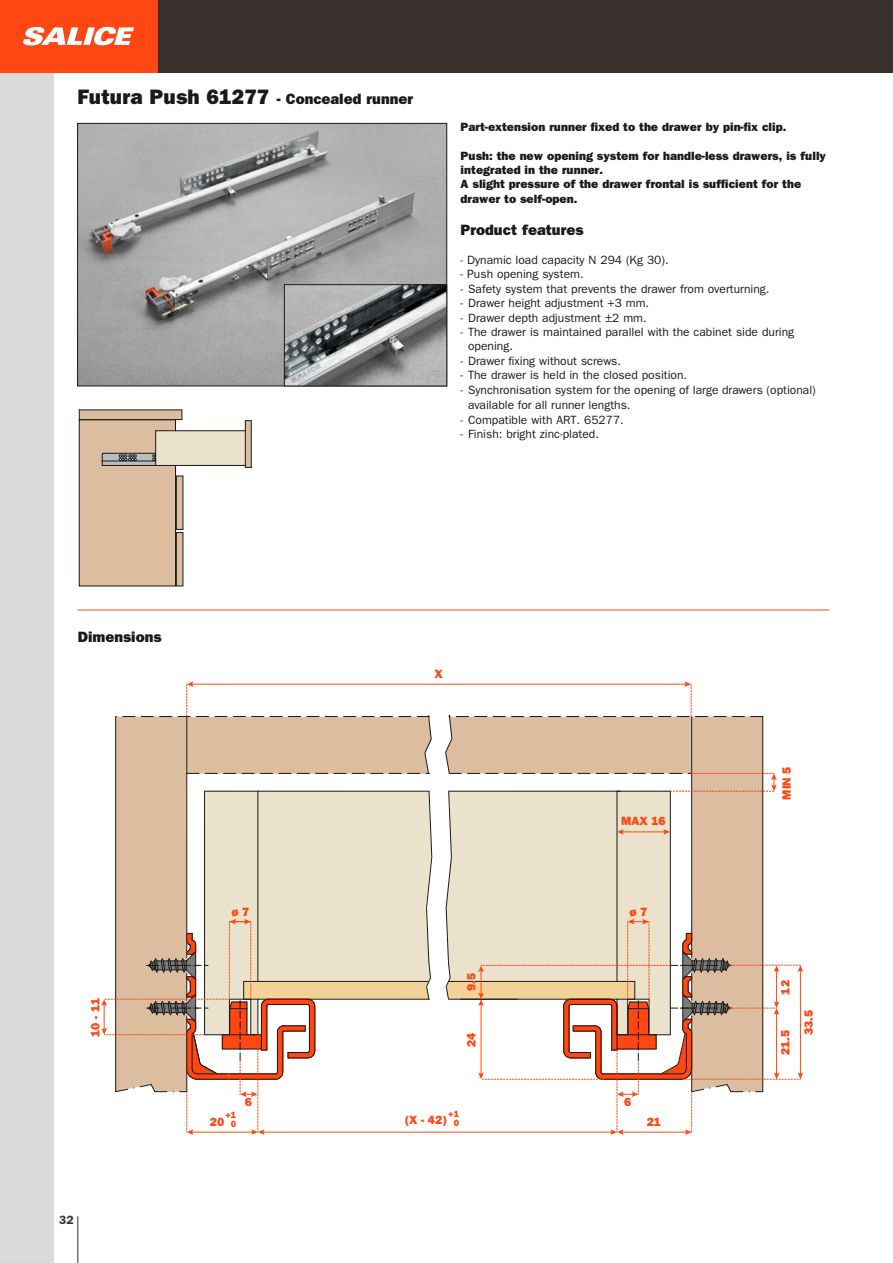
<style>
.page{position:relative;width:893px;height:1263px;background:#fff}
.page>*{position:absolute;margin:0;border:0;box-sizing:border-box;transform-origin:0 0}
.t1{font:15px "ITC Franklin Gothic Std Hvy";color:#1a1a18}
.t2{font:12px/14.4px "ITC Franklin Gothic Std";color:#1a1a18}
.t3{font:12px/14.4px "ITC Franklin Gothic Std Hvy";color:#1a1a18}
.t4{font:12px/23.1px "ITC Franklin Gothic Std Hvy";color:#ff4713}
.t5{font:600 12px "ITC Franklin Gothic Std";color:#392f2d}
.t6{font:9px/9px "ITC Franklin Gothic Std Hvy";color:#ff4713;text-align:right}
.s1{font-size:21px}
</style>
<div class="page">
<div style="left:0;top:0;width:54px;height:1263px;background:#dadada"></div>
<div style="left:0;top:0;width:893px;height:72px;background:#392f2d"></div>
<div style="left:0;top:0;width:157px;height:72px;background:#ff4713"></div>
<svg style="left:23px;top:27px;width:111px;height:18px"></svg>
<hr style="left:191px;top:684px;width:496px;height:1px;background:#ff4713">
<hr style="left:262px;top:1132px;width:350px;height:1px;background:#ff4713">
<svg style="left:445px;top:681px;width:358px;height:454px"></svg>
<svg style="left:101px;top:681px;width:332px;height:454px"></svg>
<hr style="left:78px;top:610px;width:751px;height:1px;background:#ff4713">
<img style="left:79px;top:125px;width:366px;height:259px">
<div style="left:77px;top:123px;width:370px;height:263px;border:1px solid #1a1a18"></div>
<div style="left:79px;top:420px;width:97px;height:166px;background:#dcbda0"></div>
<div style="left:79px;top:419px;width:97px;height:167px;border:1px solid #1a1a18"></div>
<div style="left:176px;top:476px;width:7px;height:53px;background:#dcbda0"></div>
<div style="left:176px;top:476px;width:7px;height:54px;border:1px solid #1a1a18"></div>
<div style="left:176px;top:533px;width:7px;height:53px;background:#dcbda0"></div>
<div style="left:176px;top:532px;width:7px;height:54px;border:1px solid #1a1a18"></div>
<hr style="left:175px;top:434px;width:1px;height:38px;background:#1a1a18">
<div style="left:245px;top:421px;width:6px;height:46px;background:#dcbda0"></div>
<div style="left:79px;top:410px;width:103px;height:10px;background:#dcbda0"></div>
<div style="left:156px;top:431px;width:89px;height:34px;background:#eae2ca"></div>
<svg style="left:101px;top:452px;width:56px;height:13px"></svg>
<hr style="left:102px;top:465px;width:143px;height:1px;background:#1a1a18">
<hr style="left:79px;top:409px;width:103px;height:1px;background:#1a1a18">
<hr style="left:79px;top:419px;width:103px;height:1px;background:#1a1a18">
<svg style="left:245px;top:420px;width:6px;height:11px"></svg>
<hr style="left:251px;top:421px;width:1px;height:46px;background:#1a1a18">
<hr style="left:156px;top:430px;width:89px;height:1px;background:#1a1a18">
<hr style="left:155px;top:431px;width:1px;height:34px;background:#1a1a18">
<hr style="left:245px;top:431px;width:1px;height:36px;background:#1a1a18">
<img style="left:286px;top:286px;width:159px;height:98px">
<div style="left:284px;top:284px;width:163px;height:102px;border:1px solid #1a1a18"></div>
<hr style="left:78px;top:1216px;width:1px;height:47px;background:#392f2d">
<p class="t1" style="left:78px;top:90px;width:337px"><span class="s1">Futura Push 61277</span> - Concealed runner</p>
<p class="t3" style="left:461px;top:120px;width:327px">Part-extension runner fixed to the drawer by pin-fix clip.</p>
<p class="t3" style="left:461px;top:148px;width:367px">Push: the new opening system for handle-less drawers, is fully integrated in the runner.<br>A slight pressure of the drawer frontal is sufficient for the drawer to self-open.</p>
<p class="t1" style="left:461px;top:221px;width:124px">Product features</p>
<p class="t2" style="left:461px;top:253px;width:209px">- Dynamic load capacity N 294 (Kg 30).</p>
<p class="t2" style="left:461px;top:267px;width:124px">- Push opening system.</p>
<p class="t2" style="left:461px;top:282px;width:310px">- Safety system that prevents the drawer from overturning.</p>
<p class="t2" style="left:461px;top:296px;width:190px">- Drawer height adjustment +3 mm.</p>
<p class="t2" style="left:461px;top:310px;width:188px">- Drawer depth adjustment ±2 mm.</p>
<p class="t2" style="left:468px;top:325px;width:328px;text-indent:-8px">- The drawer is maintained parallel with the cabinet side during opening.</p>
<p class="t2" style="left:461px;top:354px;width:162px">- Drawer fixing without screws.</p>
<p class="t2" style="left:461px;top:368px;width:228px">- The drawer is held in the closed position.</p>
<p class="t2" style="left:468px;top:383px;width:349px;line-height:15px;text-indent:-8px">- Synchronisation system for the opening of large drawers (optional) available for all runner lengths.</p>
<p class="t2" style="left:461px;top:412px;width:165px">- Compatible with ART. 65277.</p>
<p class="t2" style="left:461px;top:427px;width:140px">- Finish: bright zinc-plated.</p>
<p class="t1" style="left:78px;top:628px;width:85px">Dimensions</p>
<p class="t4" style="left:84px;top:1037px;width:41px;rotate:-90deg">10 - 11</p>
<p class="t4" style="left:231px;top:900px;width:19px">ø 7</p>
<p class="t4" style="left:245px;top:1091px;width:9px">6</p>
<p class="t4" style="left:434px;top:663px;width:10px">X</p>
<p class="t4" style="left:460px;top:991px;width:19px;rotate:-90deg">9.5</p>
<p class="t4" style="left:460px;top:1047px;width:16px;rotate:-90deg">24</p>
<p class="t4" style="left:621px;top:809px;width:46px">MAX 16</p>
<p class="t4" style="left:629px;top:900px;width:19px">ø 7</p>
<p class="t4" style="left:624px;top:1091px;width:9px">6</p>
<p class="t4" style="left:775px;top:800px;width:35px;rotate:-90deg">MIN 5</p>
<p class="t4" style="left:774px;top:995px;width:16px;rotate:-90deg">12</p>
<p class="t4" style="left:774px;top:1035px;width:27px;text-indent:-20px;rotate:-90deg">21.5<br>33.5</p>
<p class="t5" style="left:59px;top:1213px;width:16px">32</p>
<p class="t4" style="left:210px;top:1110px;width:16px">20</p>
<p class="t6" style="left:225px;top:1110px;width:12px">+1<br>0</p>
<p class="t4" style="left:405px;top:1109px;width:44px">(X - 42)</p>
<p class="t6" style="left:448px;top:1110px;width:12px">+1<br>0</p>
<p class="t4" style="left:647px;top:1111px;width:16px">21</p>
</div>
